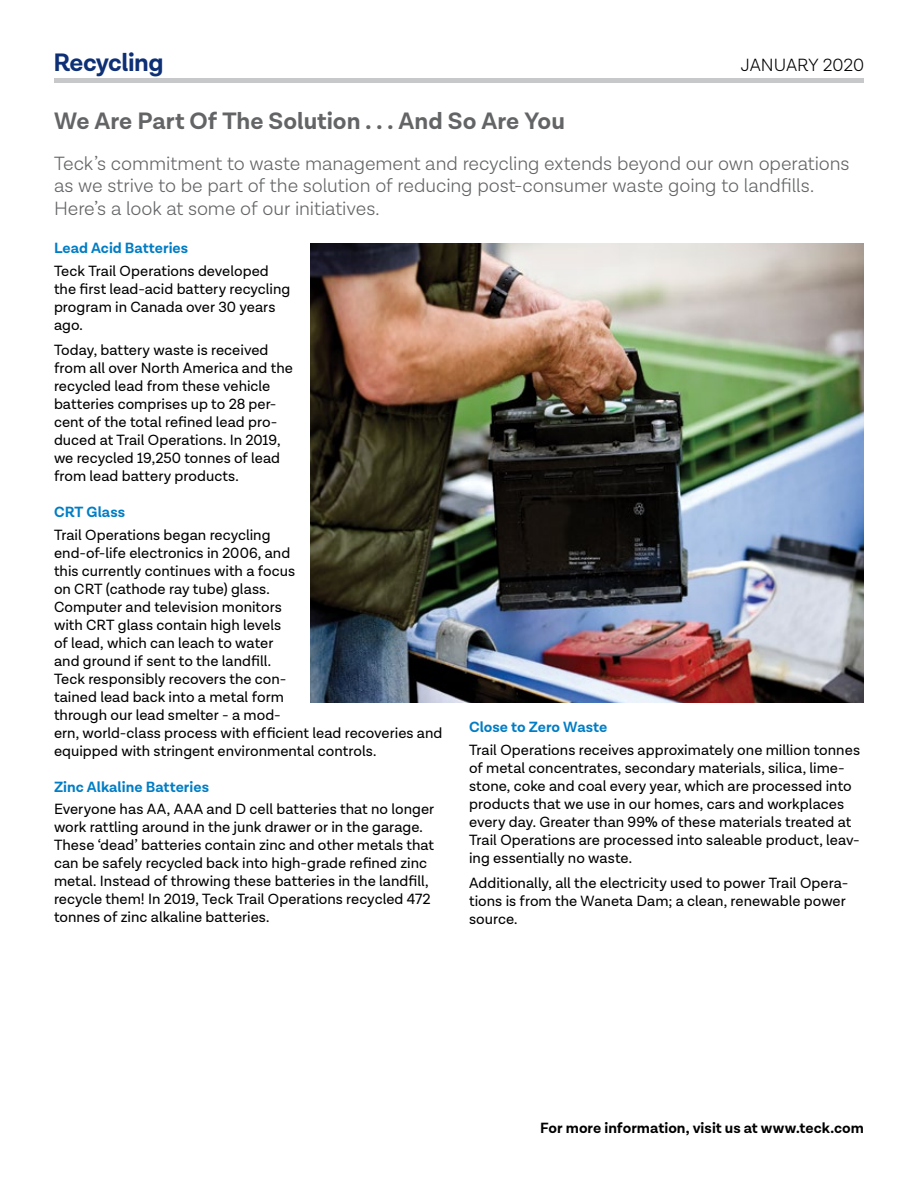
<style>
.page{position:relative;width:918px;height:1188px;background:#fff}
.page>*{position:absolute;margin:0;border:0;box-sizing:border-box;transform-origin:0 0}
.t1{font:700 25.5px "Lota Grotesque";letter-spacing:-.02em;color:#0d2f76}
.t2{font:700 24px "Lota Grotesque";color:#636466}
.t3{font:300 19.5px/22.5px "Lota Grotesque";letter-spacing:-.005em;color:#636466}
.t4{font:300 18px "Lota Grotesque";color:#000}
.t5{font:15px/18px "Lota Grotesque";color:#000}
.t6{font:700 15px "Lota Grotesque";letter-spacing:.005em;color:#007dc5}
.t7{font:700 15px "Lota Grotesque";letter-spacing:.005em;color:#000}
</style>
<div class="page">
<img style="left:310px;top:243px;width:554px;height:460px">
<hr style="left:54px;top:78px;width:810px;height:4px;background:#c7c8ca">
<h1 class="t1" style="left:53px;top:47px;width:112px">Recycling</h1>
<p class="t4" style="left:741px;top:55px;width:125px">JANUARY 2020</p>
<h2 class="t2" style="left:54px;top:107px;width:512px">We Are Part Of The Solution . . . And So Are You</h2>
<h3 class="t3" style="left:54px;top:152px;width:797px">Teck’s commitment to waste management and recycling extends beyond our own operations as we strive to be part of the solution of reducing post-consumer waste going to landfills.<br>Here’s a look at some of our initiatives.</h3>
<p class="t6" style="left:54px;top:240px;width:136px">Lead Acid Batteries</p>
<p class="t5" style="left:54px;top:262px;width:238px">Teck Trail Operations developed the first lead-acid battery recycling program in Canada over 30 years ago.</p>
<p class="t5" style="left:54px;top:342px;width:240px">Today, battery waste is received from all over North America and the recycled lead from these vehicle batteries comprises up to 28 per&shy;cent of the total refined lead pro&shy;duced at Trail Operations. In 2019, we recycled 19,250 tonnes of lead from lead battery products.</p>
<p class="t6" style="left:54px;top:504px;width:73px">CRT Glass</p>
<p class="t5" style="left:54px;top:526px;width:390px">Trail Operations began recycling<br>end-of-life electronics in 2006, and<br>this currently continues with a focus<br>on CRT (cathode ray tube) glass.<br>Computer and television monitors<br>with CRT glass contain high levels<br>of lead, which can leach to water<br>and ground if sent to the landfill.<br>Teck responsibly recovers the con-<br>tained lead back into a metal form<br>through our lead smelter - a mod-<br>ern, world-class process with efficient lead recoveries and equipped with stringent environmental controls.</p>
<p class="t6" style="left:54px;top:778px;width:157px">Zinc Alkaline Batteries</p>
<p class="t5" style="left:54px;top:801px;width:382px">Everyone has AA, AAA and D cell batteries that no longer work rattling around in the junk drawer or in the garage.<br>These ‘dead’ batteries contain zinc and other metals that can be safely recycled back into high-grade refined zinc metal. Instead of throwing these batteries in the landfill, recycle them! In 2019, Teck Trail Operations recycled 472 tonnes of zinc alkaline batteries.</p>
<p class="t6" style="left:469px;top:718px;width:140px">Close to Zero Waste</p>
<p class="t5" style="left:469px;top:741px;width:392px">Trail Operations receives approximately one million tonnes of metal concentrates, secondary materials, silica, lime&shy;stone, coke and coal every year, which are processed into products that we use in our homes, cars and workplaces every day. Greater than 99% of these materials treated at Trail Operations are processed into saleable product, leav&shy;ing essentially no waste.</p>
<p class="t5" style="left:469px;top:874px;width:381px">Additionally, all the electricity used to power Trail Opera&shy;tions is from the Waneta Dam; a clean, renewable power source.</p>
<p class="t7" style="left:540px;top:1119px;width:325px">For more information, visit us at www.teck.com</p>
</div>
